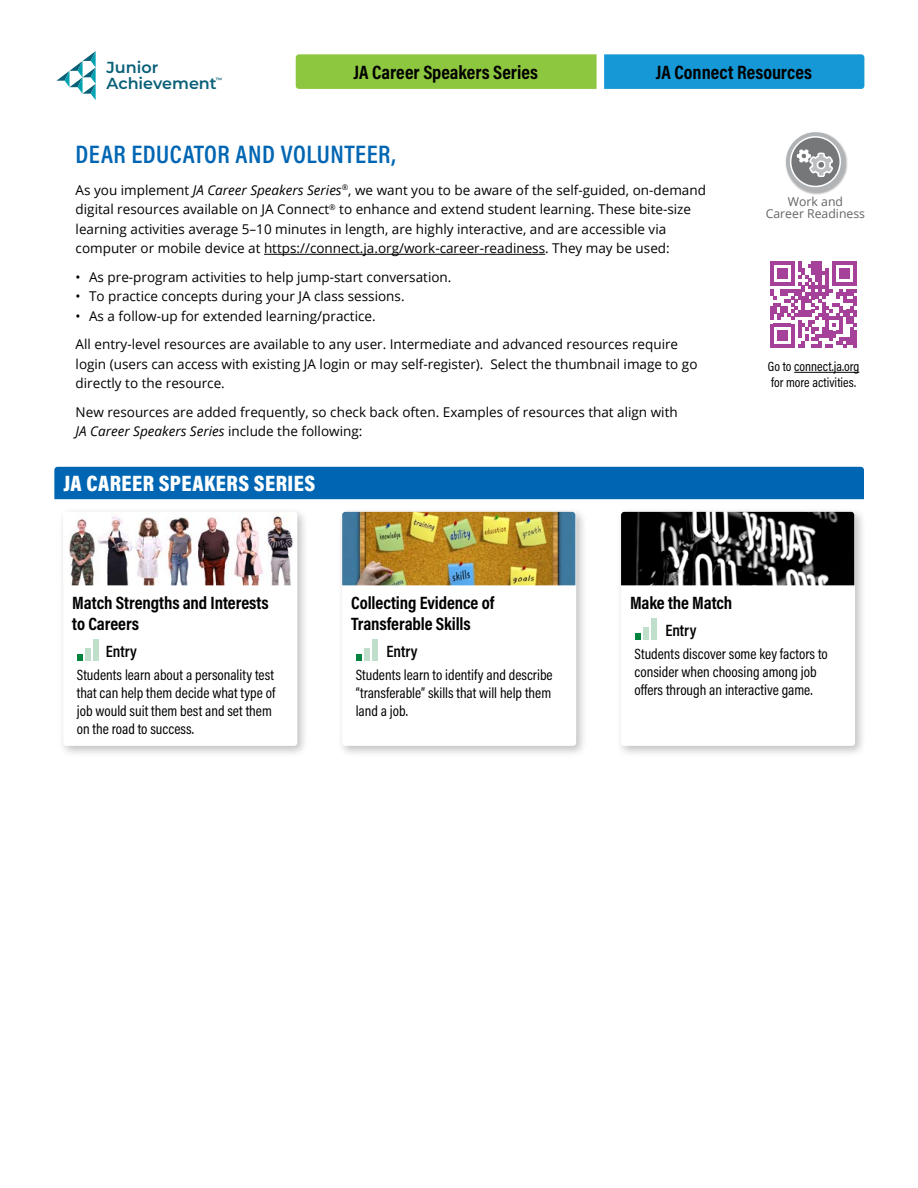
<style>
.page{position:relative;width:918px;height:1188px;background:#fff}
.page>*{position:absolute;margin:0;border:0;box-sizing:border-box;transform-origin:0 0}
.t1{font:600 25.5px "Acumin Pro Cond";letter-spacing:.02em;color:#0066b3}
.H2_card{font:900 22.5px "Acumin Pro Cond";letter-spacing:.02em;color:#fff}
.H1_header{font:700 19.5px "Acumin Pro Cond";color:#000}
.H3_card{font:700 18px/21px "Acumin Pro Cond";letter-spacing:-.005em;color:#000}
.body_difficulty_card{font:600 16.5px "Acumin Pro Cond";color:#000}
.t2{font:600 16.05px/16px "Montserrat";color:#096077}
.checklist_card{font:15px/18px "Acumin Pro Cond";color:#000}
.Body{font:13.5px/19.5px "Open Sans";color:#000}
.body_qr_tagline{font:13.5px/16.5px "Acumin Pro Cond";color:#000}
.t3{font:12.3px/12.3px "Open Sans";color:#636466;text-align:center}
.t4{font:600 6.15px "Montserrat";color:#096077}
.s1{font-style:italic}
</style>
<div class="page">
<div style="left:604px;top:54px;width:260px;height:35px;background:#1598d5"></div>
<img style="left:785px;top:132px;width:63px;height:63px">
<div style="left:786px;top:132px;width:59px;height:59px;background:#b1b4b6;border-radius:50%"></div>
<svg style="left:790px;top:136px;width:51px;height:51px"></svg>
<div style="left:791px;top:138px;width:48px;height:48px;background:#757779;border-radius:50%"></div>
<svg style="left:797px;top:149px;width:36px;height:28px"></svg>
<svg style="left:56px;top:51px;width:40px;height:49px"></svg>
<div style="left:296px;top:54px;width:301px;height:35px;background:#8dc63f"></div>
<hr style="left:264px;top:254px;width:281px;height:1px;background:#000">
<hr style="left:794px;top:372px;width:65px;height:1px;background:#000">
<svg style="left:770px;top:261px;width:87px;height:87px"></svg>
<div style="left:54px;top:467px;width:810px;height:32px;background:#0066b3"></div>
<div style="left:58px;top:507px;width:251px;height:251px;background:#000;opacity:.25"></div>
<svg style="left:63px;top:585px;width:234px;height:161px"></svg>
<img style="left:63px;top:512px;width:234px;height:73px">
<div style="left:93px;top:639px;width:6px;height:22px;background:#c0dfcb"></div>
<div style="left:85px;top:649px;width:6px;height:12px;background:#c0dfcb"></div>
<div style="left:77px;top:654px;width:6px;height:7px;background:#00833e"></div>
<div style="left:336px;top:507px;width:252px;height:251px;background:#000;opacity:.25"></div>
<svg style="left:342px;top:512px;width:234px;height:234px"></svg>
<img style="left:342px;top:512px;width:233px;height:73px">
<div style="left:372px;top:640px;width:6px;height:21px;background:#c0dfcb"></div>
<div style="left:364px;top:649px;width:6px;height:12px;background:#c0dfcb"></div>
<div style="left:356px;top:654px;width:6px;height:7px;background:#00833e"></div>
<div style="left:615px;top:507px;width:252px;height:251px;background:#000;opacity:.25"></div>
<svg style="left:621px;top:512px;width:234px;height:234px"></svg>
<img style="left:621px;top:512px;width:233px;height:73px">
<div style="left:651px;top:619px;width:6px;height:21px;background:#c0dfcb"></div>
<div style="left:643px;top:628px;width:6px;height:12px;background:#c0dfcb"></div>
<div style="left:635px;top:633px;width:6px;height:7px;background:#00833e"></div>
<p class="t2" style="left:107px;top:59px;width:112px">Junior<br>Achievement</p>
<p class="t4" style="left:216px;top:75px;width:8px">™</p>
<h1 class="H1_header" style="left:353px;top:59px;width:186px">JA Career Speakers Series</h1>
<h3 class="H1_header" style="left:656px;top:59px;width:158px">JA Connect Resources</h3>
<h2 class="t1" style="left:76px;top:138px;width:322px">DEAR EDUCATOR AND VOLUNTEER,</h2>
<p class="Body" style="left:76px;top:180px;width:632px">As you implement <span class="s1">JA Career Speakers Series</span><sup>®</sup>, we want you to be aware of the self-guided, on-demand digital resources available on JA Connect<sup>®</sup> to enhance and extend student learning. These bite-size learning activities average 5–10 minutes in length, are highly interactive, and are accessible via computer or mobile device at https://connect.ja.org/work-career-readiness. They may be used:</p>
<p class="Body" style="left:76px;top:267px;width:377px">• As pre-program activities to help jump-start conversation.</p>
<p class="Body" style="left:76px;top:286px;width:331px">• To practice concepts during your JA class sessions.</p>
<p class="Body" style="left:76px;top:306px;width:302px">• As a follow-up for extended learning/practice.</p>
<p class="Body" style="left:76px;top:334px;width:623px">All entry-level resources are available to any user. Intermediate and advanced resources require login (users can access with existing JA login or may self-register). Select the thumbnail image to go directly to the resource.</p>
<p class="Body" style="left:76px;top:402px;width:604px">New resources are added frequently, so check back often. Examples of resources that align with<br><span class="s1">JA Career Speakers Series</span> include the following:</p>
<p class="H2_card" style="left:63px;top:469px;width:254px">JA CAREER SPEAKERS SERIES</p>
<p class="t3" style="left:766px;top:195px;width:101px">Work and<br>Career Readiness</p>
<p class="body_qr_tagline" style="left:768px;top:358px;width:93px">Go to connect.ja.org for more activities.</p>
<p class="H3_card" style="left:72px;top:592px;width:198px">Match Strengths and Interests to Careers</p>
<p class="body_difficulty_card" style="left:106px;top:641px;width:33px">Entry</p>
<p class="checklist_card" style="left:77px;top:666px;width:200px">Students learn about a personality test that can help them decide what type of job would suit them best and set them on the road to success.</p>
<p class="H3_card" style="left:351px;top:592px;width:144px">Collecting Evidence of<br>Transferable Skills</p>
<p class="body_difficulty_card" style="left:386px;top:641px;width:33px">Entry</p>
<p class="checklist_card" style="left:356px;top:666px;width:199px;text-align:justify">Students learn to identify and describe “transferable” skills that will help them land a job.</p>
<p class="H3_card" style="left:630px;top:592px;width:104px">Make the Match</p>
<p class="body_difficulty_card" style="left:665px;top:620px;width:33px">Entry</p>
<p class="checklist_card" style="left:635px;top:645px;width:195px">Students discover some key factors to consider when choosing among job offers through an interactive game.</p>
</div>
